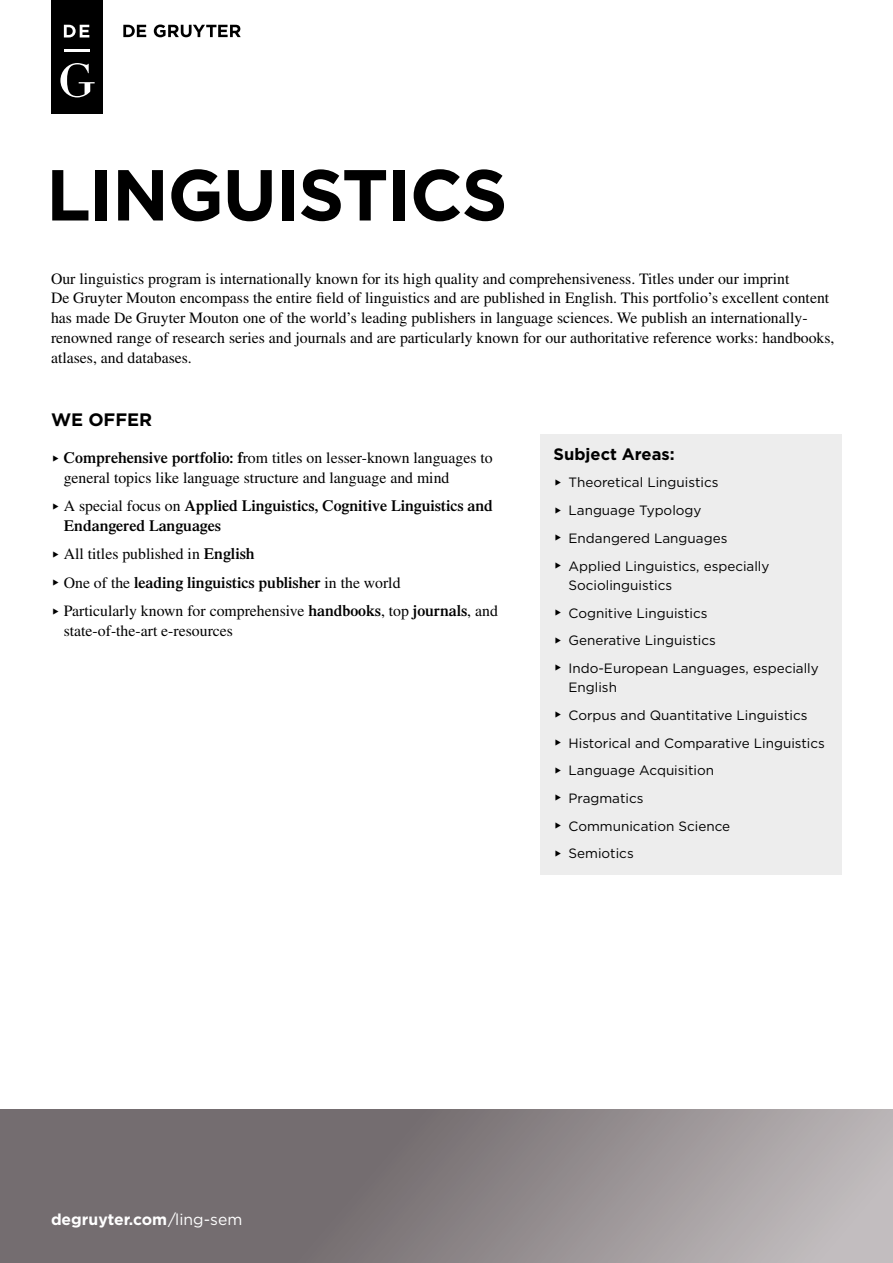
<style>
.page{position:relative;width:893px;height:1263px;background:#fff}
.page>*{position:absolute;margin:0;border:0;box-sizing:border-box;transform-origin:0 0}
.t1{font:700 72px "Gotham";letter-spacing:-.02em;color:#000}
.t2{font:700 18px "Gotham";letter-spacing:-.005em;color:#000}
.t3{font:700 16.5px "Gotham";color:#000}
.t4{font:15.75px/19.8px "Times LT Std";color:#000}
.t5{font:600 15.75px/19.8px "Times LT Std";color:#000}
.t6{font:700 15.75px "Gotham";color:#fff}
.t7{font:13.5px/27.8px "Gotham";color:#000}
.s1{font-weight:600}
.s2{font-weight:400}
</style>
<div class="page">
<div style="left:541px;top:434px;width:301px;height:440px;background:#ededed"></div>
<svg style="left:0;top:1110px;width:893px;height:153px;background:#8b8587"></svg>
<svg style="left:123px;top:25px;width:118px;height:12px"></svg>
<div style="left:51px;top:0;width:51px;height:114px;background:#000"></div>
<hr style="left:64px;top:49px;width:25px;height:3px;background:#fff">
<svg style="left:64px;top:25px;width:25px;height:12px"></svg>
<svg style="left:60px;top:63px;width:35px;height:34px"></svg>
<h1 class="t1" style="left:46px;top:147px;width:463px">LINGUISTICS</h1>
<p class="t4" style="left:51px;top:268px;width:785px">Our linguistics program is internationally known for its high quality and comprehensiveness. Titles under our imprint<br>De Gruyter Mouton encompass the entire field of linguistics and are published in English. This portfolio’s excellent content has made De Gruyter Mouton one of the world’s leading publishers in language sciences. We publish an internationally&shy;renowned range of research series and journals and are particularly known for our authoritative reference works: handbooks, atlases, and databases.</p>
<p class="t2" style="left:51px;top:408px;width:103px">WE OFFER</p>
<p class="t4" style="left:64px;top:448px;width:430px"><span class="s1">Comprehensive portfolio: f</span>rom titles on lesser-known languages to general topics like language structure and language and mind</p>
<p class="t5" style="left:64px;top:496px;width:431px"><span class="s2">A special focus on</span> Applied Linguistics, Cognitive Linguistics and<br>Endangered Languages</p>
<p class="t4" style="left:64px;top:540px;width:436px;line-height:28.3px">All titles published in <span class="s1">English<br></span>One of the <span class="s1">leading linguistics publisher</span> in the world<br>Particularly known for comprehensive <span class="s1">handbooks</span>, top <span class="s1">journals</span>, and</p>
<p class="t4" style="left:64px;top:620px;width:171px">state-of-the-art e-resources</p>
<p class="t3" style="left:554px;top:443px;width:123px">Subject Areas:</p>
<p class="t7" style="left:568px;top:468px;width:202px">Theoretical Linguistics<br>Language Typology<br>Endangered Languages<br>Applied Linguistics, especially</p>
<p class="t7" style="left:568px;top:571px;width:252px">Sociolinguistics<br>Cognitive Linguistics<br>Generative Linguistics<br>Indo-European Languages, especially</p>
<p class="t7" style="left:568px;top:673px;width:258px">English<br>Corpus and Quantitative Linguistics<br>Historical and Comparative Linguistics<br>Language Acquisition<br>Pragmatics<br>Communication Science<br>Semiotics</p>
<p class="t6" style="left:51px;top:1208px;width:193px">degruyter.com<span class="s2">/ling-sem</span></p>
</div>
